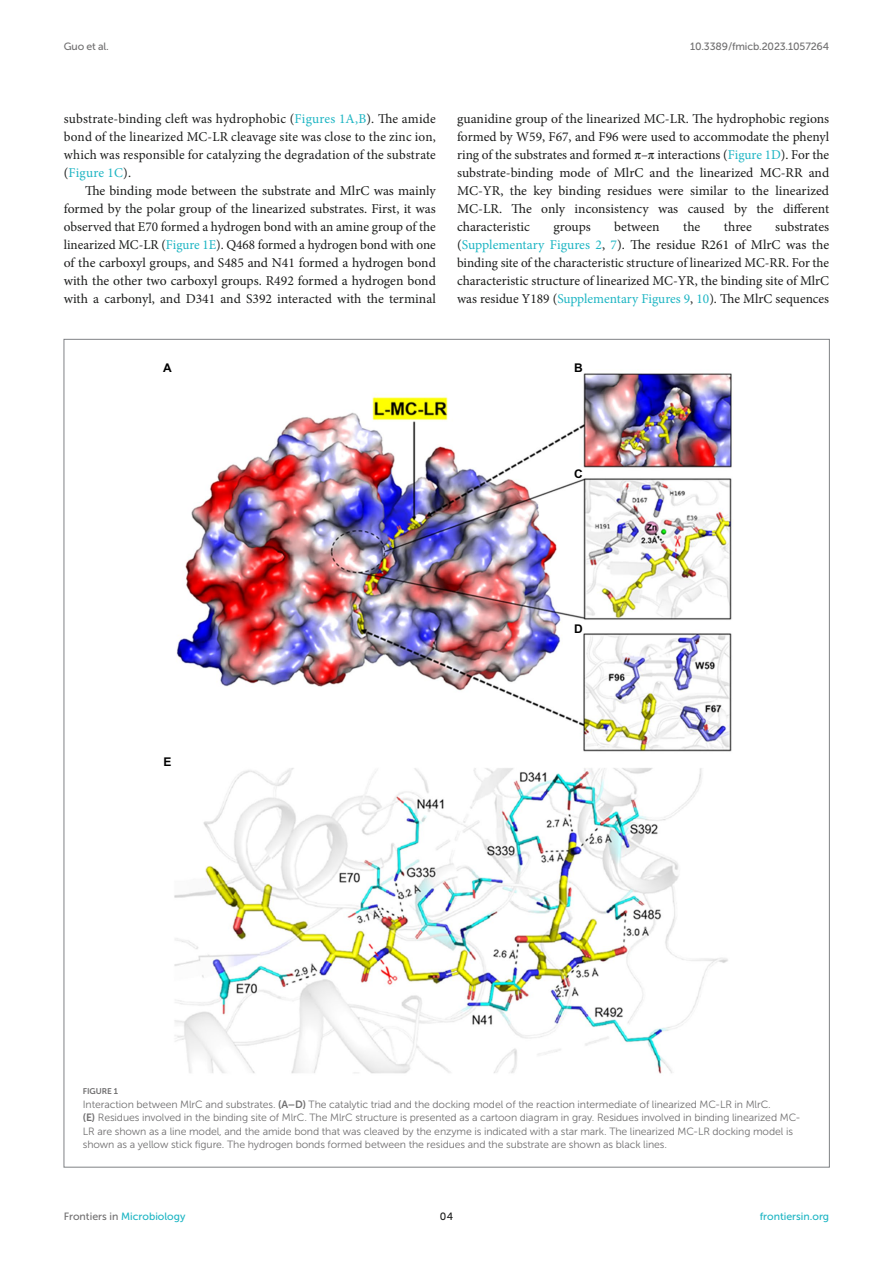
<style>
.page{position:relative;width:893px;height:1263px;background:#fff}
.page>*{position:absolute;margin:0;border:0;box-sizing:border-box;transform-origin:0 0}
.TEXT{font:13.5px/18px "Minion Pro";color:#1b1c1b;text-align:justify}
.TEXT_FLUSH{font:13.5px/18px "Minion Pro";letter-spacing:.015em;color:#1b1c1b;text-align:justify}
.t1{font:700 12px "Arial";color:#000}
.FIG_LEG{font:10.5px/13.5px "Museo Sans 300";letter-spacing:-.01em;color:#706f70}
.t2{font:10.5px "Museo Sans 500";color:#1db5c3}
.t3{font:10.5px "Museo Sans 500";letter-spacing:-.015em;color:#706f70}
.t4{font:10.5px "Museo Sans 500";color:#1b1c1b}
.FIG_HD{font:8.25px "Museo Sans 700";letter-spacing:-.01em;color:#706f70}
.s1{color:#1db5c3}
.s2{font-family:"STIX General"}
.s3{font-family:"Museo Sans 700"}
.s4{color:#706f70}
</style>
<div class="page">
<img style="left:174px;top:373px;width:558px;height:701px">
<p class="t3" style="left:64px;top:41px;width:47px">Guo et al.</p>
<p class="t3" style="left:690px;top:41px;width:140px">10.3389/fmicb.2023.1057264</p>
<p class="TEXT_FLUSH" style="left:64px;top:110px;width:374px">substrate-binding cleft was hydrophobic (<span class="s1">Figures 1A,B</span>). The amide bond of the linearized MC-LR cleavage site was close to the zinc ion, which was responsible for catalyzing the degradation of the substrate (<span class="s1">Figure 1C</span>).</p>
<p class="TEXT" style="left:64px;top:182px;width:374px;text-indent:21px">The binding mode between the substrate and MlrC was mainly formed by the polar group of the linearized substrates. First, it was observed that E70 formed a hydrogen bond with an amine group of the linearized MC-LR (<span class="s1">Figure 1E</span>). Q468 formed a hydrogen bond with one of the carboxyl groups, and S485 and N41 formed a hydrogen bond with the other two carboxyl groups. R492 formed a hydrogen bond with a carbonyl, and D341 and S392 interacted with the terminal</p>
<p class="TEXT" style="left:457px;top:110px;width:374px">guanidine group of the linearized MC-LR. The hydrophobic regions formed by W59, F67, and F96 were used to accommodate the phenyl ring of the substrates and formed <span class="s2">π</span>–<span class="s2">π</span> interactions (<span class="s1">Figure 1D</span>). For the substrate-binding mode of MlrC and the linearized MC-RR and MC-YR, the key binding residues were similar to the linearized MC-LR. The only inconsistency was caused by the different characteristic</p>
<p class="TEXT" style="left:457px;top:218px;width:374px;text-indent:318px">substrates (<span class="s1">Supplementary Figures 2</span>, <span class="s1">7</span>). The residue R261 of MlrC was the binding site of the characteristic structure of linearized MC-RR. For the characteristic structure of linearized MC-YR, the binding site of MlrC was residue Y189 (<span class="s1">Supplementary Figures 9</span>, <span class="s1">10</span>). The MlrC sequences</p>
<p class="TEXT" style="left:553px;top:218px;width:39px">groups</p>
<p class="TEXT" style="left:614px;top:218px;width:47px">between</p>
<p class="TEXT" style="left:683px;top:218px;width:19px">the</p>
<p class="TEXT" style="left:724px;top:218px;width:30px">three</p>
<p class="t1" style="left:163px;top:360px;width:10px">A</p>
<p class="t1" style="left:574px;top:360px;width:10px">B</p>
<p class="t1" style="left:574px;top:466px;width:10px">C</p>
<p class="t1" style="left:163px;top:753px;width:10px">E</p>
<p class="t1" style="left:574px;top:620px;width:10px">D</p>
<p class="FIG_HD" style="left:83px;top:1087px;width:37px">FIGURE 1</p>
<p class="FIG_LEG" style="left:83px;top:1097px;width:719px">Interaction between MlrC and substrates. <span class="s3">(A–D)</span> The catalytic triad and the docking model of the reaction intermediate of linearized MC-LR in MlrC.<br><span class="s3">(E)</span> Residues involved in the binding site of MlrC. The MlrC structure is presented as a cartoon diagram in gray. Residues involved in binding linearized MC-LR are shown as a line model, and the amide bond that was cleaved by the enzyme is indicated with a star mark. The linearized MC-LR docking model is shown as a yellow stick figure. The hydrogen bonds formed between the residues and the substrate are shown as black lines.</p>
<p class="t2" style="left:64px;top:1211px;width:123px"><span class="s4">Frontiers in</span> Microbiology</p>
<p class="t4" style="left:440px;top:1211px;width:15px">04</p>
<p class="t2" style="left:760px;top:1211px;width:71px">frontiersin.org</p>
</div>
